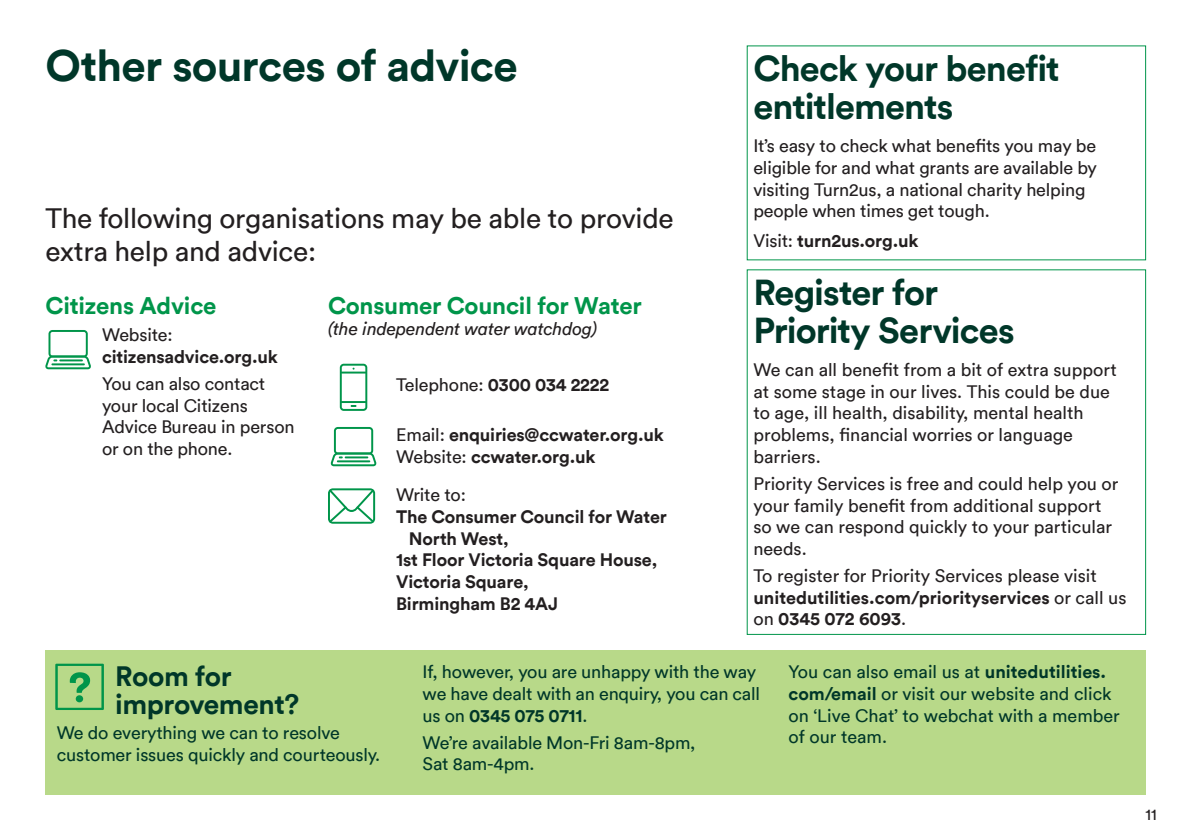
<style>
.page{position:relative;width:1191px;height:840px;background:#fff}
.page>*{position:absolute;margin:0;border:0;box-sizing:border-box;transform-origin:0 0}
.t1{font:700 44px "Circular TT";letter-spacing:-.015em;color:#003729}
.t2{font:700 36px "Circular TT";letter-spacing:-.025em;color:#003729}
.t3{font:28px "Circular TT";letter-spacing:-.01em;color:#231f20}
.t4{font:700 28px "Circular TT";letter-spacing:-.015em;color:#003729}
.t5{font:700 24px "Circular TT";letter-spacing:-.01em;color:#00954a}
.t6{font:18px/21.6px "Circular TT";color:#231f20}
.t7{font:18px "Circular TT";letter-spacing:-.01em;color:#003729}
.t8{font:700 18px/21.6px "Circular TT";letter-spacing:-.01em;color:#231f20}
.t9{font:italic 18px "Circular TT";letter-spacing:-.01em;color:#231f20}
.t10{font:700 18px "Circular TT";letter-spacing:-.01em;color:#003729}
.t11{font:16px "Circular TT";color:#231f20}
.s1{font-weight:400}
.s2{font-weight:700}
</style>
<div class="page">
<div style="left:45px;top:649px;width:1100px;height:145px;background:#b8d989"></div>
<svg style="left:746px;top:45px;width:400px;height:590px"></svg>
<svg style="left:45px;top:330px;width:46px;height:39px"></svg>
<hr style="left:59px;top:359px;width:24px;height:2px;background:#00954a">
<hr style="left:51px;top:363px;width:34px;height:2px;background:#00954a">
<svg style="left:55px;top:663px;width:49px;height:46px"></svg>
<svg style="left:331px;top:427px;width:45px;height:39px"></svg>
<hr style="left:345px;top:456px;width:23px;height:2px;background:#00954a">
<hr style="left:337px;top:460px;width:33px;height:2px;background:#00954a">
<svg style="left:340px;top:363px;width:27px;height:47px"></svg>
<hr style="left:341px;top:401px;width:25px;height:2px;background:#00954a">
<svg style="left:328px;top:488px;width:47px;height:35px"></svg>
<p class="t1" style="left:45px;top:37px;width:474px">Other sources of advice</p>
<p class="t3" style="left:45px;top:201px;width:630px">The following organisations may be able to provide</p>
<p class="t3" style="left:45px;top:234px;width:272px">extra help and advice:</p>
<p class="t5" style="left:45px;top:290px;width:173px">Citizens Advice</p>
<p class="t6" style="left:102px;top:323px;width:72px">Website:</p>
<p class="t8" style="left:102px;top:345px;width:177px">citizensadvice.org.uk</p>
<p class="t6" style="left:102px;top:372px;width:194px">You can also contact your local Citizens<br>Advice Bureau in person or on the phone.</p>
<p class="t5" style="left:328px;top:290px;width:315px">Consumer Council for Water</p>
<p class="t9" style="left:328px;top:318px;width:270px">(the independent water watchdog)</p>
<p class="t8" style="left:396px;top:373px;width:214px"><span class="s1">Telephone:</span> 0300 034 2222</p>
<p class="t8" style="left:396px;top:423px;width:269px"><span class="s1">Email:</span> enquiries@ccwater.org.uk<br><span class="s1">Website:</span> ccwater.org.uk</p>
<p class="t6" style="left:396px;top:484px;width:71px">Write to:</p>
<p class="t8" style="left:409px;top:505px;width:259px;text-indent:-13px">The Consumer Council for Water<br>North West,</p>
<p class="t8" style="left:396px;top:548px;width:263px">1st Floor Victoria Square House,</p>
<p class="t8" style="left:396px;top:570px;width:134px">Victoria Square,</p>
<p class="t8" style="left:396px;top:591px;width:163px">Birmingham B2 4AJ</p>
<p class="t2" style="left:753px;top:45px;width:308px">Check your benefit</p>
<p class="t2" style="left:753px;top:83px;width:202px">entitlements</p>
<p class="t6" style="left:753px;top:135px;width:345px">It’s easy to check what benefits you may be eligible for and what grants are available by visiting Turn2us, a national charity helping people when times get tough.</p>
<p class="t8" style="left:753px;top:229px;width:167px"><span class="s1">Visit:</span> turn2us.org.uk</p>
<p class="t2" style="left:753px;top:269px;width:186px">Register for</p>
<p class="t2" style="left:753px;top:307px;width:263px">Priority Services</p>
<p class="t6" style="left:753px;top:358px;width:365px">We can all benefit from a bit of extra support at some stage in our lives. This could be due to age, ill health, disability, mental health problems, financial worries or language barriers.</p>
<p class="t6" style="left:753px;top:472px;width:367px">Priority Services is free and could help you or your family benefit from additional support so we can respond quickly to your particular needs.</p>
<p class="t6" style="left:753px;top:564px;width:375px">To register for Priority Services please visit <span class="s2">unitedutilities.com/priorityservices</span> or call us on <span class="s2">0345 072 6093</span>.</p>
<p class="t4" style="left:115px;top:658px;width:118px">Room for</p>
<p class="t4" style="left:115px;top:686px;width:186px">improvement?</p>
<p class="t7" style="left:57px;top:721px;width:285px">We do everything we can to resolve</p>
<p class="t7" style="left:57px;top:743px;width:325px">customer issues quickly and courteously.</p>
<p class="t7" style="left:422px;top:660px;width:335px">If, however, you are unhappy with the way</p>
<p class="t7" style="left:788px;top:660px;width:319px">You can also email us at <span class="s2">unitedutilities.</span></p>
<p class="t7" style="left:422px;top:682px;width:339px">we have dealt with an enquiry, you can call</p>
<p class="t7" style="left:788px;top:682px;width:325px"><span class="s2">com/email</span> or visit our website and click</p>
<p class="t10" style="left:422px;top:703px;width:166px"><span class="s1">us on</span> 0345 075 0711<span class="s1">.</span></p>
<p class="t7" style="left:788px;top:703px;width:333px">on ‘Live Chat’ to webchat with a member</p>
<p class="t7" style="left:422px;top:731px;width:274px">We’re available Mon-Fri 8am-8pm,</p>
<p class="t7" style="left:788px;top:725px;width:100px">of our team.</p>
<p class="t7" style="left:422px;top:752px;width:113px">Sat 8am-4pm.</p>
<p class="t11" style="left:1145px;top:804px;width:13px">11</p>
</div>
